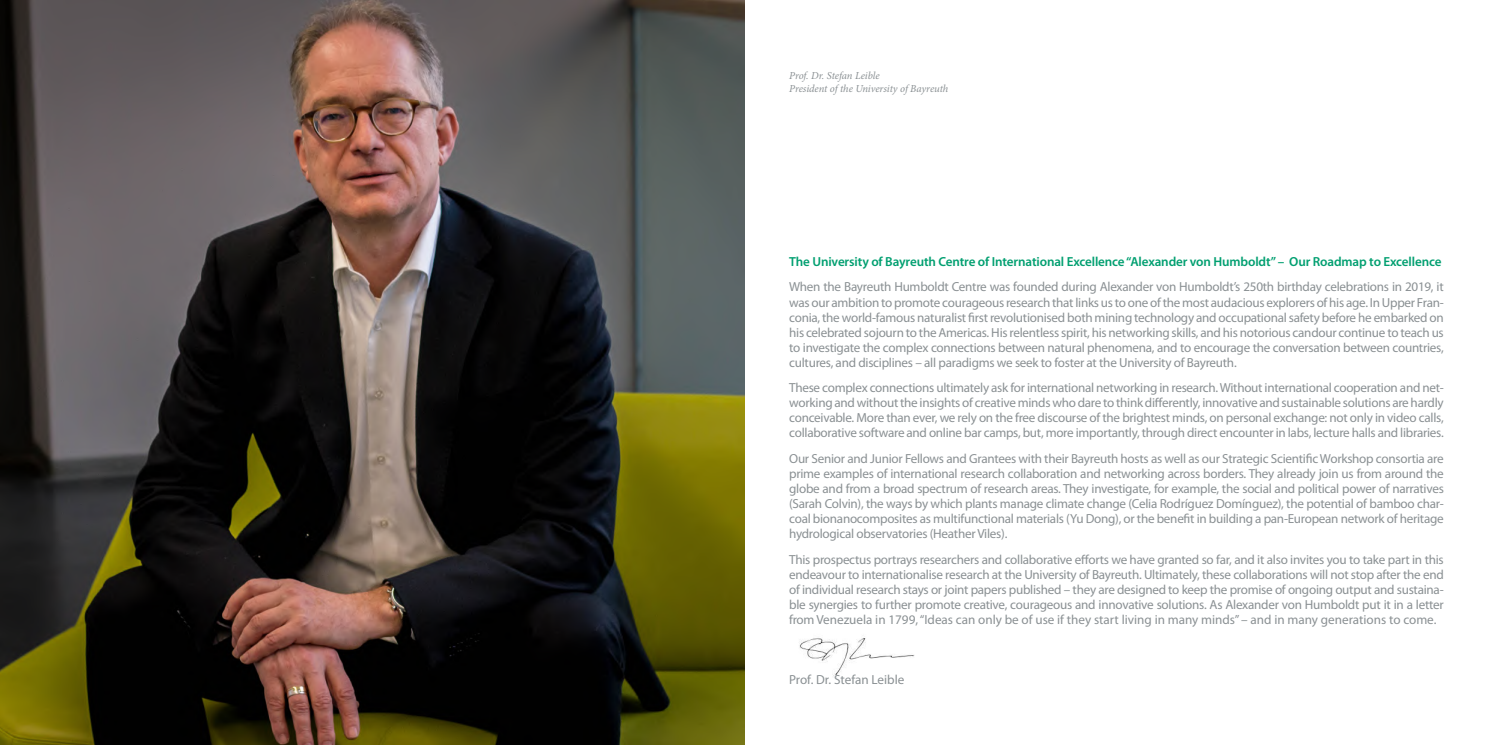
<style>
.page{position:relative;width:1489px;height:745px;background:#fff}
.page>*{position:absolute;margin:0;border:0;box-sizing:border-box;transform-origin:0 0}
.t1{font:13.12px/15px "Myriad Pro";letter-spacing:-.02em;color:#8a9093;text-align:justify}
.t2{font:600 13.12px "Myriad Pro";letter-spacing:-.01em;color:#009f70}
.t3{font:13.12px "Myriad Pro";color:#8a9093}
.t4{font:italic 10.62px/13.8px "Minion Pro";letter-spacing:-.01em;color:#8a9093}
</style>
<div class="page">
<img style="left:0;top:0;width:744px;height:744px">
<img style="left:799px;top:638px;width:116px;height:40px">
<p class="t4" style="left:789px;top:68px;width:161px">Prof. Dr. Stefan Leible<br>President of the University of Bayreuth</p>
<p class="t2" style="left:789px;top:253px;width:653px">The University of Bayreuth Centre of International Excellence “Alexander von Humboldt” – Our Roadmap to Excellence</p>
<p class="t1" style="left:789px;top:279px;width:656px">When the Bayreuth Humboldt Centre was founded during Alexander von Humboldt’s 250th birthday celebrations in 2019, it was our ambition to promote courageous research that links us to one of the most audacious explorers of his age. In Upper Fran&shy;conia, the world-famous naturalist frst revolutionised both mining technology and occupational safety before he embarked on his celebrated sojourn to the Americas. His relentless spirit, his networking skills, and his notorious candour continue to teach us to investigate the complex connections between natural phenomena, and to encourage the conversation between countries, cultures, and disciplines – all paradigms we seek to foster at the University of Bayreuth.</p>
<p class="t1" style="left:789px;top:380px;width:656px">These complex connections ultimately ask for international networking in research. Without international cooperation and net&shy;working and without the insights of creative minds who dare to think diferently, innovative and sustainable solutions are hardly conceivable. More than ever, we rely on the free discourse of the brightest minds, on personal exchange: not only in video calls, collaborative software and online bar camps, but, more importantly, through direct encounter in labs, lecture halls and libraries.</p>
<p class="t1" style="left:789px;top:450px;width:656px">Our Senior and Junior Fellows and Grantees with their Bayreuth hosts as well as our Strategic Scientifc Workshop consortia are prime examples of international research collaboration and networking across borders. They already join us from around the globe and from a broad spectrum of research areas. They investigate, for example, the social and political power of narratives (Sarah Colvin), the ways by which plants manage climate change (Celia Rodríguez Domínguez), the potential of bamboo char&shy;coal bionanocomposites as multifunctional materials (Yu Dong), or the beneft in building a pan-European network of heritage hydrological observatories (Heather Viles).</p>
<p class="t1" style="left:789px;top:551px;width:656px">This prospectus portrays researchers and collaborative eforts we have granted so far, and it also invites you to take part in this endeavour to internationalise research at the University of Bayreuth. Ultimately, these collaborations will not stop after the end of individual research stays or joint papers published – they are designed to keep the promise of ongoing output and sustaina&shy;ble synergies to further promote creative, courageous and innovative solutions. As Alexander von Humboldt put it in a letter from Venezuela in 1799, “Ideas can only be of use if they start living in many minds” – and in many generations to come.</p>
<p class="t3" style="left:789px;top:671px;width:117px">Prof. Dr. Stefan Leible</p>
</div>
